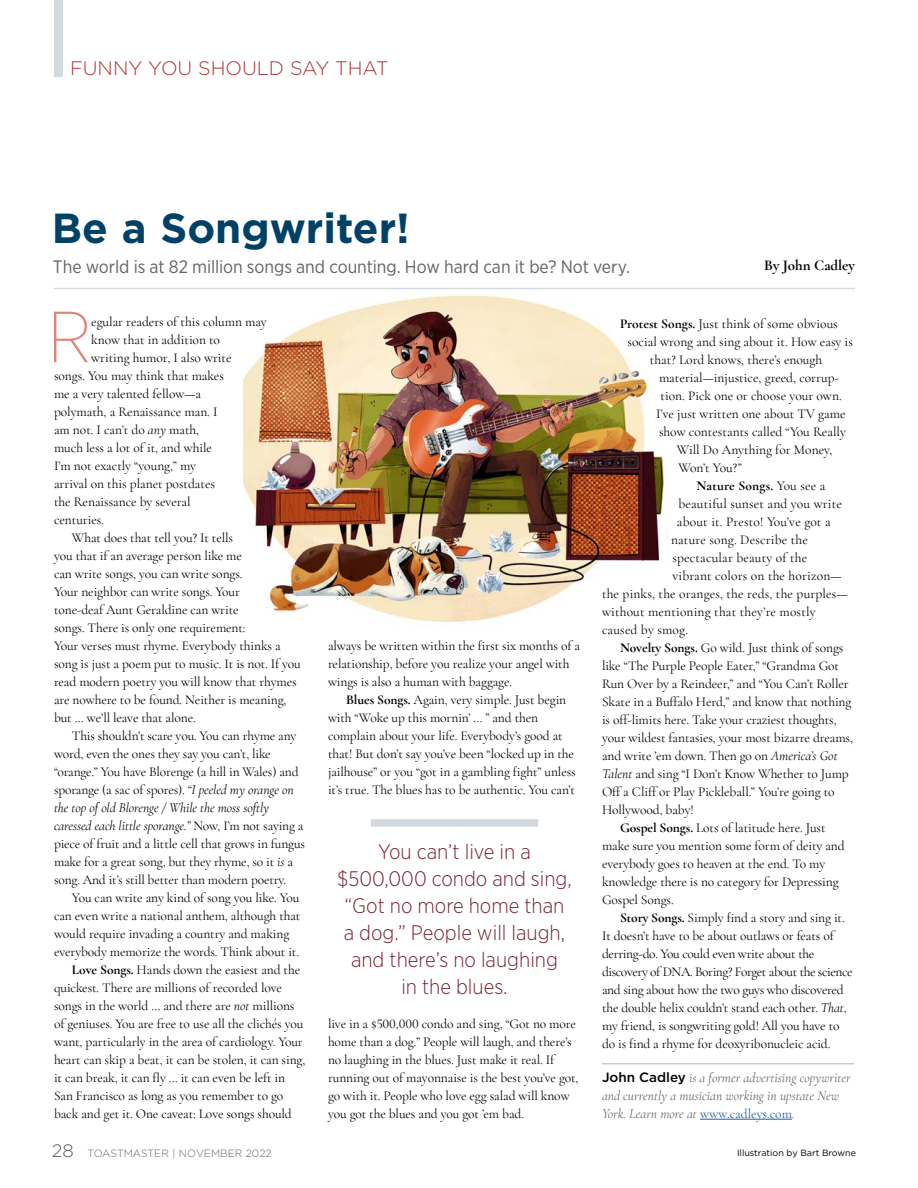
<style>
.page{position:relative;width:918px;height:1188px;background:#fff}
.page>*{position:absolute;margin:0;border:0;box-sizing:border-box;transform-origin:0 0}
.Drop_cap{font:200 72.15px "Gotham Narrow";color:#dd8676}
.Headline_Column{font:700 42px "Gotham";color:#004165}
.t1{font:300 21px/27px "Gotham Narrow";color:#772432;text-align:center}
.Kicker{font:300 19.5px "Gotham";color:#a93439}
.Deck{font:18px "Gotham Narrow";letter-spacing:-.005em;color:#636466}
.t2{font:300 18px "Gotham";color:#58595b}
.Author_Byline{font:700 15px "Cormorant Garamond";color:#000}
.body_copy{font:13.5px/18px "Cormorant Garamond";letter-spacing:-.01em;color:#000}
.Drop_cap-2{font:13.5px "Cormorant Garamond";letter-spacing:-.005em;color:#000}
.body_copy-2{font:13.5px "Cormorant Garamond";letter-spacing:.01em;color:#000}
.Author_Credit{font:italic 13.5px/18px "Cormorant Garamond";color:#636466}
.body_copy-3{font:700 13.5px "Cormorant Garamond";letter-spacing:.01em;color:#000}
.t3{font:300 10.5px "Gotham";color:#636466}
.Photo_Credit{font:9px "Gotham";color:#000}
.s1{font-style:italic}
.s2{font-weight:700}
.s3{font-weight:400}
.s4{font-family:"Gotham";font-weight:500;font-style:normal;color:#000}
.s5{font-style:normal;color:#215e9e}
</style>
<div class="page">
<img style="left:243px;top:295px;width:422px;height:327px">
<hr style="left:602px;top:1063px;width:252px;height:1px;background:#a9b7bf">
<hr style="left:700px;top:1119px;width:92px;height:1px;background:#215e9e">
<div style="left:371px;top:819px;width:167px;height:8px;background:#d4d9dd"></div>
<hr style="left:54px;top:288px;width:801px;height:1px;background:#a9b7bf">
<div style="left:54px;top:0;width:9px;height:76px;background:#d4d9dd"></div>
<h1 class="Kicker" style="left:70px;top:56px;width:320px">FUNNY YOU SHOULD SAY THAT</h1>
<h2 class="Headline_Column" style="left:52px;top:200px;width:360px">Be a Songwriter!</h2>
<p class="Deck" style="left:53px;top:255px;width:579px">The world is at 82 million songs and counting. How hard can it be? Not very.</p>
<p class="Author_Byline" style="left:764px;top:256px;width:92px">By John Cadley</p>
<p class="Drop_cap" style="left:48px;top:293px;width:46px">R</p>
<p class="Drop_cap-2" style="left:91px;top:314px;width:177px">egular readers of this column may</p>
<p class="Drop_cap-2" style="left:91px;top:332px;width:130px">know that in addition to</p>
<p class="Drop_cap-2" style="left:91px;top:350px;width:142px">writing humor, I also write</p>
<p class="Drop_cap-2" style="left:54px;top:368px;width:171px">songs. You may think that makes</p>
<p class="Drop_cap-2" style="left:54px;top:386px;width:149px">me a very talented fellow—a</p>
<p class="Drop_cap-2" style="left:54px;top:404px;width:165px">polymath, a Renaissance man. I</p>
<p class="Drop_cap-2" style="left:54px;top:422px;width:147px">am not. I can’t do <span class="s1">any</span> math,</p>
<p class="Drop_cap-2" style="left:54px;top:440px;width:160px">much less a lot of it, and while</p>
<p class="Drop_cap-2" style="left:54px;top:458px;width:144px">I’m not exactly “young,” my</p>
<p class="Drop_cap-2" style="left:54px;top:476px;width:163px">arrival on this planet postdates</p>
<p class="Drop_cap-2" style="left:54px;top:494px;width:138px">the Renaissance by several</p>
<p class="Drop_cap-2" style="left:54px;top:512px;width:52px">centuries.</p>
<p class="body_copy" style="left:54px;top:529px;width:248px;text-indent:18px">What does that tell you? It tells<br>you that if an average person like me<br>can write songs, you can write songs.<br>Your neighbor can write songs. Your<br>tone-deaf Aunt Geraldine can write<br>songs. There is only one requirement:<br>Your verses must rhyme. Everybody thinks a song is just a poem put to music. It is not. If you read modern poetry you will know that rhymes are nowhere to be found. Neither is meaning, but … we’ll leave that alone.</p>
<p class="body_copy" style="left:54px;top:727px;width:253px;text-indent:18px">This shouldn’t scare you. You can rhyme any word, even the ones they say you can’t, like “orange.” You have Blorenge (a hill in Wales) and sporange (a sac of spores). <span class="s1">“I peeled my orange on the top of old Blorenge / While the moss softly caressed each little sporange.”</span> Now, I’m not saying a piece of fruit and a little cell that grows in fungus make for a great song, but they rhyme, so it <span class="s1">is</span> a song. And it’s still better than modern poetry.</p>
<p class="body_copy" style="left:54px;top:889px;width:248px;text-indent:18px">You can write any kind of song you like. You can even write a national anthem, although that would require invading a country and making everybody memorize the words. Think about it.</p>
<p class="body_copy" style="left:54px;top:961px;width:253px;text-indent:18px"><span class="s2">Love Songs.</span> Hands down the easiest and the quickest. There are millions of recorded love songs in the world … and there are <span class="s1">not</span> millions of geniuses. You are free to use all the clichés you want, particularly in the area of cardiology. Your heart can skip a beat, it can be stolen, it can sing, it can break, it can fly … it can even be left in San Francisco as long as you remember to go back and get it. One caveat: Love songs should</p>
<h3 class="t2" style="left:52px;top:1139px;width:23px">28</h3>
<p class="t3" style="left:88px;top:1147px;width:186px">TOASTMASTER | NOVEMBER 2022</p>
<p class="body_copy" style="left:328px;top:637px;width:254px">always be written within the first six months of a relationship, before you realize your angel with wings is also a human with baggage.</p>
<p class="body_copy" style="left:328px;top:691px;width:249px;text-indent:18px"><span class="s2">Blues Songs.</span> Again, very simple. Just begin with “Woke up this mornin’ … ” and then complain about your life. Everybody’s good at that! But don’t say you’ve been “locked up in the jailhouse” or you “got in a gambling fight” unless it’s true. The blues has to be authentic. You can’t</p>
<h3 class="t1" style="left:337px;top:838px;width:236px">You can’t live in a $500,000 condo and sing, “Got no more home than a dog.” People will laugh, and there’s no laughing<br>in the blues.</h3>
<p class="body_copy" style="left:328px;top:1014px;width:252px">live in a $500,000 condo and sing, “Got no more home than a dog.” People will laugh, and there’s no laughing in the blues. Just make it real. If running out of mayonnaise is the best you’ve got, go with it. People who love egg salad will know you got the blues and you got ’em bad.</p>
<p class="body_copy" style="left:620px;top:314px;width:219px"><span class="s2">Protest Songs.</span> Just think of some obvious</p>
<p class="body_copy" style="left:628px;top:332px;width:227px">social wrong and sing about it. How easy is</p>
<p class="body_copy" style="left:650px;top:350px;width:174px">that? Lord knows, there’s enough</p>
<p class="body_copy" style="left:659px;top:368px;width:182px">material—injustice, greed, corrup-</p>
<p class="body_copy" style="left:660px;top:386px;width:183px">tion. Pick one or choose your own.</p>
<p class="body_copy" style="left:656px;top:404px;width:191px">I’ve just written one about TV game</p>
<p class="body_copy" style="left:659px;top:422px;width:188px">show contestants called “You Really</p>
<p class="body_copy" style="left:677px;top:440px;width:157px">Will Do Anything for Money,</p>
<p class="body_copy" style="left:678px;top:458px;width:65px">Won’t You?”</p>
<p class="body_copy-3" style="left:697px;top:477px;width:130px">Nature Songs. <span class="s3">You see a</span></p>
<p class="body_copy-2" style="left:678px;top:495px;width:165px">beautiful sunset and you write</p>
<p class="body_copy-2" style="left:677px;top:513px;width:155px">about it. Presto! You’ve got a</p>
<p class="body_copy-2" style="left:671px;top:531px;width:138px">nature song. Describe the</p>
<p class="body_copy-2" style="left:672px;top:549px;width:136px">spectacular beauty of the</p>
<p class="body_copy-2" style="left:672px;top:567px;width:171px">vibrant colors on the horizon—</p>
<p class="body_copy-2" style="left:602px;top:585px;width:247px">the pinks, the oranges, the reds, the purples—</p>
<p class="body_copy-2" style="left:602px;top:603px;width:215px">without mentioning that they’re mostly</p>
<p class="body_copy-2" style="left:602px;top:621px;width:88px">caused by smog.</p>
<p class="body_copy" style="left:602px;top:638px;width:253px;text-indent:18px"><span class="s2">Novelty Songs.</span> Go wild. Just think of songs like “The Purple People Eater,” “Grandma Got Run Over by a Reindeer,” and “You Can’t Roller Skate in a Buffalo Herd,” and know that nothing is off-limits here. Take your craziest thoughts, your wildest fantasies, your most bizarre dreams, and write ’em down. Then go on <span class="s1">America’s Got Talent</span> and sing “I Don’t Know Whether to Jump Off a Cliff or Play Pickleball.” You’re going to Hollywood, baby!</p>
<p class="body_copy" style="left:602px;top:818px;width:244px;text-indent:18px"><span class="s2">Gospel Songs.</span> Lots of latitude here. Just make sure you mention some form of deity and everybody goes to heaven at the end. To my knowledge there is no category for Depressing Gospel Songs.</p>
<p class="body_copy" style="left:602px;top:908px;width:252px;text-indent:18px"><span class="s2">Story Songs.</span> Simply find a story and sing it.<br>It doesn’t have to be about outlaws or feats of derring-do. You could even write about the discovery of DNA. Boring? Forget about the science and sing about how the two guys who discovered the double helix couldn’t stand each other. <span class="s1">That</span>, my friend, is songwriting gold! All you have to do is find a rhyme for deoxyribonucleic acid.</p>
<p class="Author_Credit" style="left:602px;top:1069px;width:250px"><span class="s4">John Cadley</span> is a former advertising copywriter and currently a musician working in upstate New<br>York. Learn more at <span class="s5">www.cadleys.com</span>.</p>
<p class="Photo_Credit" style="left:737px;top:1147px;width:121px">Illustration by Bart Browne</p>
</div>
